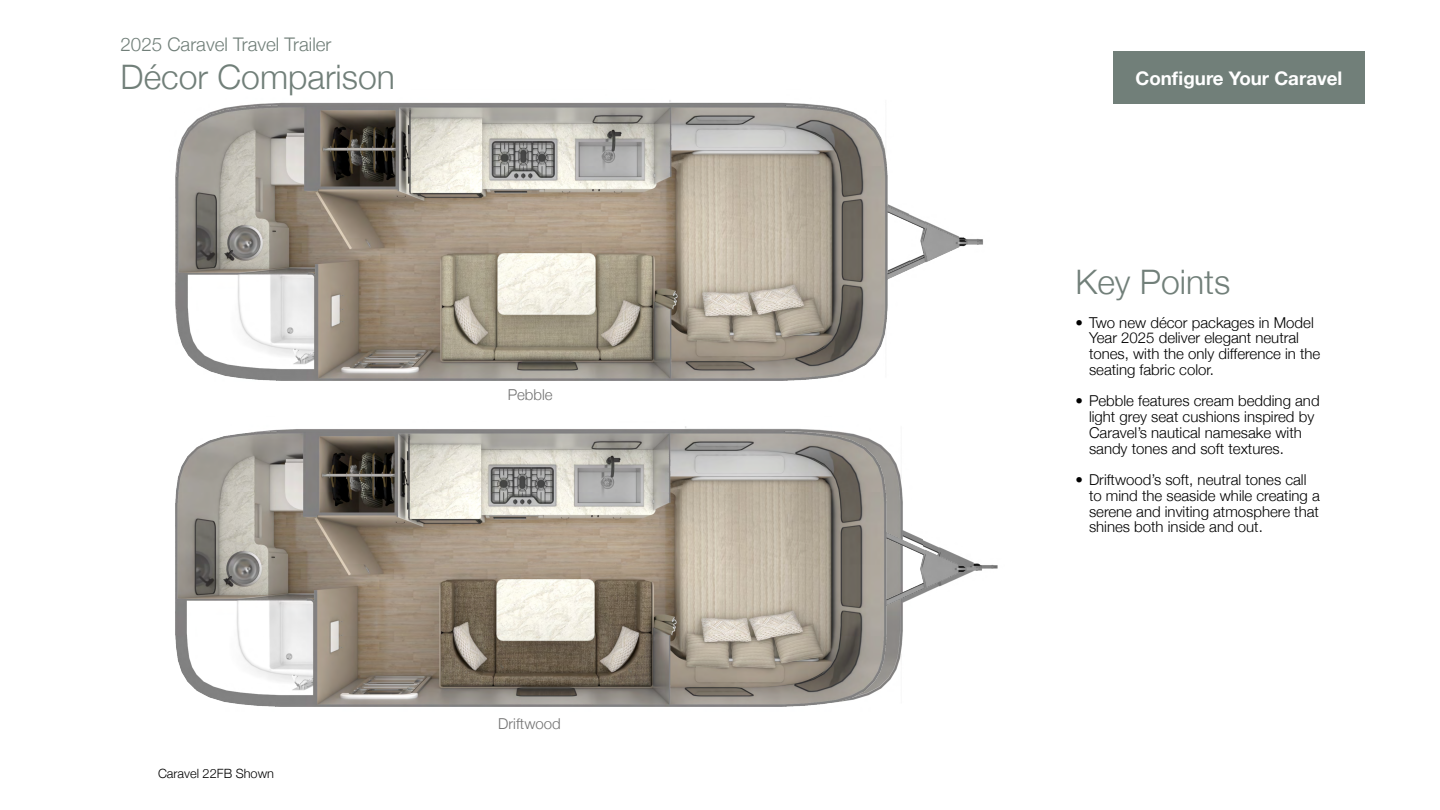
<style>
.page{position:relative;width:1440px;height:810px;background:#fff}
.page>*{position:absolute;margin:0;border:0;box-sizing:border-box;transform-origin:0 0}
.t1{font:300 33.75px "Helvetica Neue";color:#717f79}
.t2{font:300 18.75px "Helvetica Neue";color:#717f79}
.t3{font:700 18.75px "Helvetica Neue";color:#fff}
.t4{font:300 15px/15.8px "Helvetica Neue";color:#000}
.t5{font:300 15px "Helvetica Neue";color:#727272}
.t6{font:300 12.75px "Helvetica Neue";color:#000}
</style>
<div class="page">
<div style="left:1113px;top:51px;width:252px;height:53px;background:#717f79"></div>
<img style="left:175px;top:426px;width:823px;height:281px">
<img style="left:175px;top:100px;width:808px;height:281px">
<p class="t2" style="left:121px;top:29px;width:212px">2025 Caravel Travel Trailer</p>
<h1 class="t1" style="left:121px;top:49px;width:276px">Décor Comparison</h1>
<p class="t3" style="left:1136px;top:64px;width:208px">Configure Your Caravel</p>
<p class="t6" style="left:158px;top:763px;width:117px">Caravel 22FB Shown</p>
<p class="t5" style="left:508px;top:383px;width:47px">Pebble</p>
<p class="t5" style="left:498px;top:711px;width:64px">Driftwood</p>
<h1 class="t1" style="left:1076px;top:255px;width:157px">Key Points</h1>
<p class="t4" style="left:1089px;top:314px;width:233px;text-indent:-14px">• Two new décor packages in Model<br>Year 2025 deliver elegant neutral tones, with the only difference in the seating fabric color.</p>
<p class="t4" style="left:1089px;top:392px;width:232px;text-indent:-14px">• Pebble features cream bedding and light grey seat cushions inspired by Caravel’s nautical namesake with sandy tones and soft textures.</p>
<p class="t4" style="left:1089px;top:471px;width:232px;text-indent:-14px">• Driftwood’s soft, neutral tones call to mind the seaside while creating a serene and inviting atmosphere that shines both inside and out.</p>
</div>
